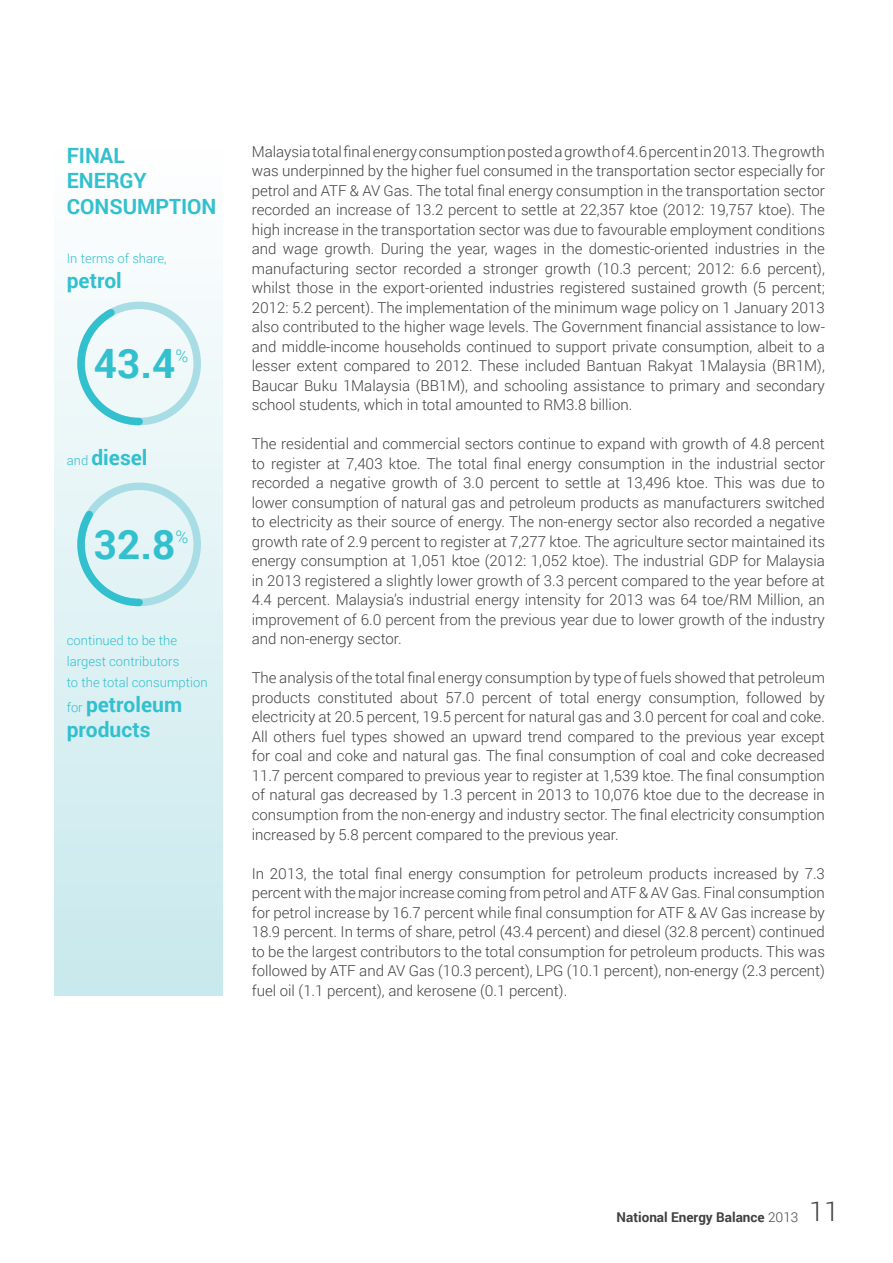
<style>
.page{position:relative;width:893px;height:1263px;background:#fff}
.page>*{position:absolute;margin:0;border:0;box-sizing:border-box;transform-origin:0 0}
.t1{font:700 40.5px "Roboto";color:#32c0cf}
.t2{font:700 21px/25.2px "Roboto";color:#32c0cf}
.t3{font:300 17.55px "Roboto";color:#32c0cf}
.t4{font:300 15px/19.5px "Roboto";color:#414042;text-align:justify}
.t5{font:700 13.5px "Roboto";color:#414042}
.t6{font:300 13.05px/21px "Roboto";color:#32c0cf}
.s1{font-weight:300;font-size:13.05px}
.s2{font-weight:300}
.s3{font-weight:300;font-size:27px}
</style>
<div class="page">
<div style="left:54px;top:148px;width:169px;height:847px;background:linear-gradient(to bottom,#fcfefe,#c8e9ed)"></div>
<div style="left:77px;top:302px;width:124px;height:123px;border:8px solid #a9dde5;border-radius:50%"></div>
<div style="left:77px;top:482px;width:124px;height:124px;border:8px solid #a9dde5;border-radius:50%"></div>
<svg style="left:74px;top:302px;width:73px;height:127px"></svg>
<svg style="left:74px;top:504px;width:73px;height:106px;background:#ccecf0"></svg>
<h2 class="t2" style="left:67px;top:142px;width:151px">FINAL<br>ENERGY<br>CONSUMPTION</h2>
<p class="t6" style="left:67px;top:248px;width:102px">In terms of share,</p>
<h2 class="t2" style="left:67px;top:267px;width:57px">petrol</h2>
<h1 class="t1" style="left:94px;top:335px;width:83px">43.4</h1>
<p class="t3" style="left:175px;top:344px;width:14px">%</p>
<h2 class="t2" style="left:67px;top:444px;width:82px"><span class="s1">and</span> diesel</h2>
<h1 class="t1" style="left:94px;top:516px;width:83px">32.8</h1>
<p class="t3" style="left:175px;top:525px;width:14px">%</p>
<p class="t6" style="left:67px;top:629px;width:142px">continued to be the largest contributors<br>to the total consumption</p>
<h2 class="t2" style="left:67px;top:691px;width:117px"><span class="s1">for</span> petroleum products</h2>
<p class="t4" style="left:252px;top:141px;width:575px">Malaysia total final energy consumption posted a growth of 4.6 percent in 2013. The growth was underpinned by the higher fuel consumed in the transportation sector especially for petrol and ATF &amp; AV Gas. The total final energy consumption in the transportation sector recorded an increase of 13.2 percent to settle at 22,357 ktoe (2012: 19,757 ktoe). The high increase in the transportation sector was due to favourable employment conditions and wage growth. During the year, wages in the domestic-oriented industries in the manufacturing sector recorded a stronger growth (10.3 percent; 2012: 6.6 percent), whilst those in the export-oriented industries registered sustained growth (5 percent; 2012: 5.2 percent). The implementation of the minimum wage policy on 1 January 2013 also contributed to the higher wage levels. The Government financial assistance to low&shy;and middle-income households continued to support private consumption, albeit to a lesser extent compared to 2012. These included Bantuan Rakyat 1Malaysia (BR1M), Baucar Buku 1Malaysia (BB1M), and schooling assistance to primary and secondary school students, which in total amounted to RM3.8 billion.</p>
<p class="t4" style="left:252px;top:434px;width:575px">The residential and commercial sectors continue to expand with growth of 4.8 percent to register at 7,403 ktoe. The total final energy consumption in the industrial sector recorded a negative growth of 3.0 percent to settle at 13,496 ktoe. This was due to lower consumption of natural gas and petroleum products as manufacturers switched to electricity as their source of energy. The non-energy sector also recorded a negative growth rate of 2.9 percent to register at 7,277 ktoe. The agriculture sector maintained its energy consumption at 1,051 ktoe (2012: 1,052 ktoe). The industrial GDP for Malaysia in 2013 registered a slightly lower growth of 3.3 percent compared to the year before at 4.4 percent. Malaysia’s industrial energy intensity for 2013 was 64 toe/RM Million, an improvement of 6.0 percent from the previous year due to lower growth of the industry and non-energy sector.</p>
<p class="t4" style="left:252px;top:668px;width:575px">The analysis of the total final energy consumption by type of fuels showed that petroleum products constituted about 57.0 percent of total energy consumption, followed by electricity at 20.5 percent, 19.5 percent for natural gas and 3.0 percent for coal and coke.<br>All others fuel types showed an upward trend compared to the previous year except for coal and coke and natural gas. The final consumption of coal and coke decreased 11.7 percent compared to previous year to register at 1,539 ktoe. The final consumption of natural gas decreased by 1.3 percent in 2013 to 10,076 ktoe due to the decrease in consumption from the non-energy and industry sector. The final electricity consumption increased by 5.8 percent compared to the previous year.</p>
<p class="t4" style="left:252px;top:863px;width:575px">In 2013, the total final energy consumption for petroleum products increased by 7.3 percent with the major increase coming from petrol and ATF &amp; AV Gas. Final consumption for petrol increase by 16.7 percent while final consumption for ATF &amp; AV Gas increase by 18.9 percent. In terms of share, petrol (43.4 percent) and diesel (32.8 percent) continued to be the largest contributors to the total consumption for petroleum products. This was followed by ATF and AV Gas (10.3 percent), LPG (10.1 percent), non-energy (2.3 percent) fuel oil (1.1 percent), and kerosene (0.1 percent).</p>
<p class="t5" style="left:617px;top:1207px;width:224px">National Energy Balance <span class="s2">2013</span> <span class="s3">11</span></p>
</div>
